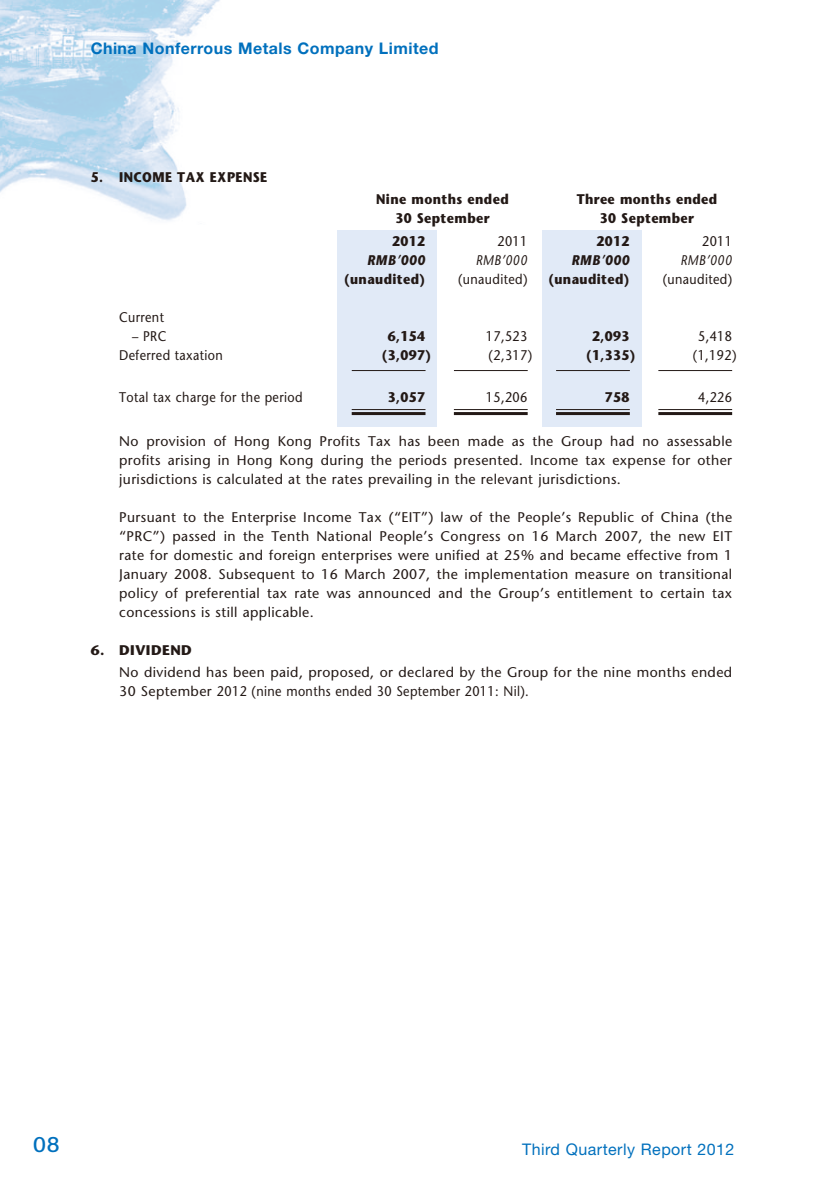
<style>
.page{position:relative;width:840px;height:1191px;background:#fff}
.page>*{position:absolute;margin:0;border:0;box-sizing:border-box;transform-origin:0 0}
.t1{font:22px "Formata";color:#0070bd}
.t2{font:700 16px "Helvetica Neue LT Std";letter-spacing:.03em;color:#0070bd}
.t3{font:16px "Helvetica Neue LT Std";letter-spacing:.03em;color:#0070bd}
.t4{font:500 14px/19px "Stone Sans Std";letter-spacing:.03em;color:#231916;text-align:justify}
.t5{font:700 14px "Stone Sans Std";letter-spacing:.03em;color:#231916;scale:.9 1}
.t6{font:500 14px "Stone Sans Std";letter-spacing:.03em;color:#231916;scale:.9 1}
.t7{font:italic 700 14px "Stone Sans Std";letter-spacing:.03em;color:#231916;scale:.9 1}
.t8{font:italic 500 14px "Stone Sans Std";letter-spacing:.03em;color:#231916;scale:.9 1}
.t9{font:700 14px "Stone Sans Std";letter-spacing:.03em;color:#231916}
</style>
<div class="page">
<img style="left:0;top:0;width:220px;height:221px">
<div style="left:337px;top:230px;width:99px;height:196px;background:#e1eaf7"></div>
<div style="left:541px;top:230px;width:100px;height:196px;background:#e1eaf7"></div>
<hr style="left:351px;top:370px;width:74px;height:1px;background:#231916">
<hr style="left:453px;top:370px;width:74px;height:1px;background:#231916">
<hr style="left:555px;top:370px;width:74px;height:1px;background:#231916">
<hr style="left:658px;top:370px;width:73px;height:1px;background:#231916">
<hr style="left:351px;top:409px;width:74px;height:1px;background:#231916">
<hr style="left:351px;top:412px;width:74px;height:3px;background:#231916">
<hr style="left:453px;top:409px;width:74px;height:1px;background:#231916">
<hr style="left:453px;top:412px;width:74px;height:3px;background:#231916">
<hr style="left:555px;top:409px;width:74px;height:1px;background:#231916">
<hr style="left:555px;top:412px;width:74px;height:3px;background:#231916">
<hr style="left:658px;top:409px;width:73px;height:1px;background:#231916">
<hr style="left:658px;top:412px;width:73px;height:3px;background:#231916">
<p class="t2" style="left:91px;top:39px;width:349px">China Nonferrous Metals Company Limited</p>
<p class="t5" style="left:91px;top:168px;width:197px">5. INCOME TAX EXPENSE</p>
<p class="t5" style="left:376px;top:190px;width:149px">Nine months ended</p>
<p class="t5" style="left:576px;top:190px;width:157px">Three months ended</p>
<p class="t5" style="left:395px;top:209px;width:106px">30 September</p>
<p class="t5" style="left:599px;top:209px;width:106px">30 September</p>
<p class="t5" style="left:392px;top:232px;width:38px">2012</p>
<p class="t6" style="left:497px;top:232px;width:35px">2011</p>
<p class="t5" style="left:596px;top:232px;width:38px">2012</p>
<p class="t6" style="left:701px;top:232px;width:35px">2011</p>
<p class="t7" style="left:367px;top:251px;width:66px">RMB’000</p>
<p class="t8" style="left:475px;top:251px;width:59px">RMB’000</p>
<p class="t7" style="left:571px;top:251px;width:66px">RMB’000</p>
<p class="t8" style="left:680px;top:251px;width:59px">RMB’000</p>
<p class="t5" style="left:344px;top:270px;width:92px">(unaudited)</p>
<p class="t6" style="left:458px;top:270px;width:79px">(unaudited)</p>
<p class="t5" style="left:548px;top:270px;width:92px">(unaudited)</p>
<p class="t6" style="left:662px;top:270px;width:79px">(unaudited)</p>
<p class="t6" style="left:119px;top:308px;width:51px">Current</p>
<p class="t6" style="left:132px;top:327px;width:39px">– PRC</p>
<p class="t5" style="left:387px;top:327px;width:43px">6,154</p>
<p class="t6" style="left:485px;top:327px;width:48px">17,523</p>
<p class="t5" style="left:592px;top:327px;width:43px">2,093</p>
<p class="t6" style="left:697px;top:327px;width:39px">5,418</p>
<p class="t6" style="left:119px;top:346px;width:117px">Deferred taxation</p>
<p class="t5" style="left:381px;top:346px;width:56px">(3,097)</p>
<p class="t6" style="left:488px;top:346px;width:50px">(2,317)</p>
<p class="t5" style="left:586px;top:346px;width:56px">(1,335)</p>
<p class="t6" style="left:692px;top:346px;width:50px">(1,192)</p>
<p class="t6" style="left:119px;top:388px;width:205px">Total tax charge for the period</p>
<p class="t5" style="left:387px;top:388px;width:43px">3,057</p>
<p class="t6" style="left:485px;top:388px;width:48px">15,206</p>
<p class="t5" style="left:604px;top:388px;width:29px">758</p>
<p class="t6" style="left:697px;top:388px;width:39px">4,226</p>
<p class="t4" style="left:119px;top:431px;width:614px">No provision of Hong Kong Profits Tax has been made as the Group had no assessable profits arising in Hong Kong during the periods presented. Income tax expense for other jurisdictions is calculated at the rates prevailing in the relevant jurisdictions.</p>
<p class="t4" style="left:119px;top:507px;width:614px">Pursuant to the Enterprise Income Tax (“EIT”) law of the People’s Republic of China (the “PRC”) passed in the Tenth National People’s Congress on 16 March 2007, the new EIT rate for domestic and foreign enterprises were unified at 25% and became effective from 1<br>January 2008. Subsequent to 16 March 2007, the implementation measure on transitional policy of preferential tax rate was announced and the Group’s entitlement to certain tax concessions is still applicable.</p>
<p class="t9" style="left:91px;top:641px;width:102px">6. DIVIDEND</p>
<p class="t4" style="left:119px;top:662px;width:614px">No dividend has been paid, proposed, or declared by the Group for the nine months ended<br>30 September 2012 (nine months ended 30 September 2011: Nil).</p>
<h1 class="t1" style="left:33px;top:1131px;width:28px">08</h1>
<p class="t3" style="left:522px;top:1139px;width:214px">Third Quarterly Report 2012</p>
</div>
